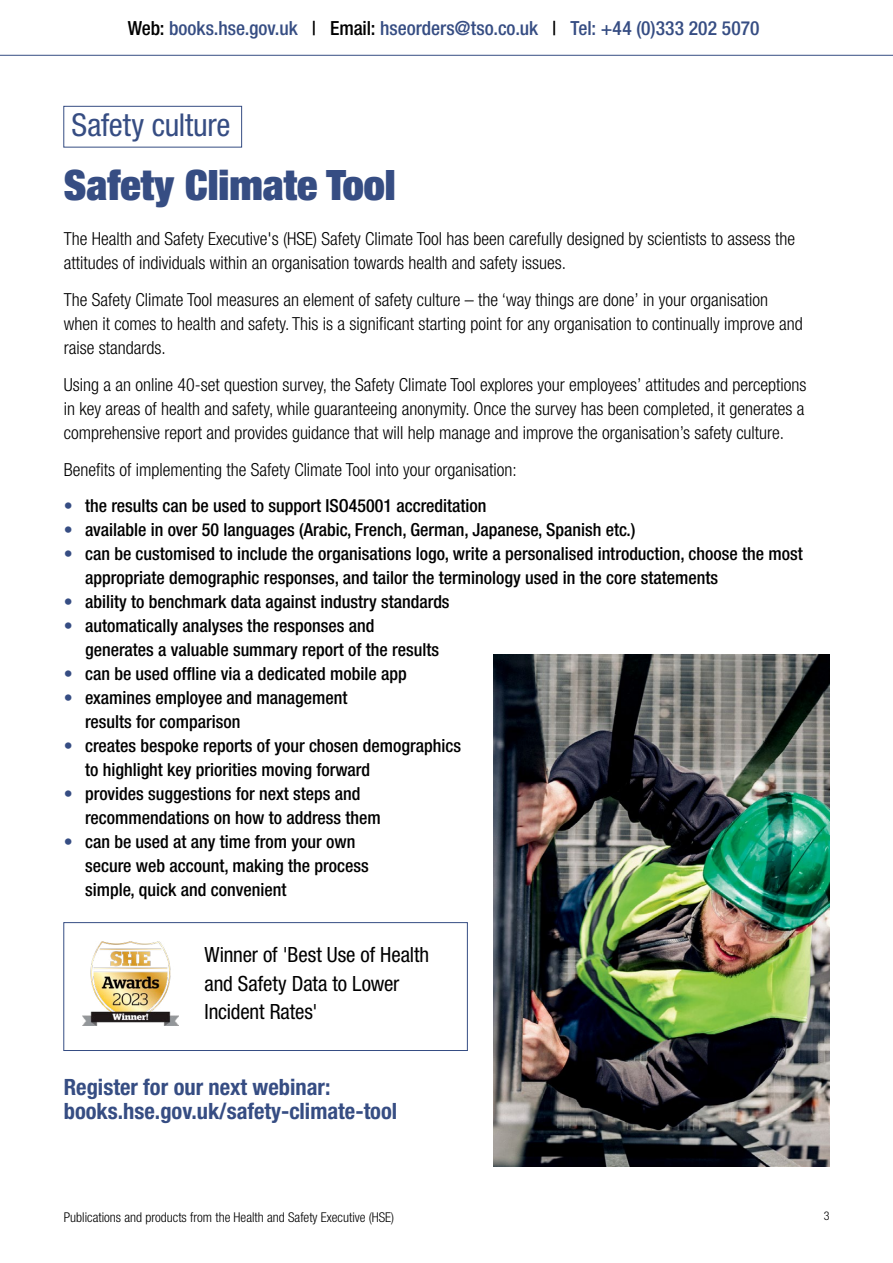
<style>
.page{position:relative;width:893px;height:1263px;background:#fff}
.page>*{position:absolute;margin:0;border:0;box-sizing:border-box;transform-origin:0 0}
.t1{font:900 condensed 42px "Helvetica Neue LT Std";color:#364d83}
.t2{font:condensed 31.5px "Helvetica Neue LT Std";letter-spacing:-.005em;color:#364d83}
.t3{font:700 condensed 22.5px/24px "Helvetica Neue LT Std";color:#364d83}
.t4{font:condensed 21px/28.5px "Helvetica Neue LT Std";letter-spacing:-.005em;color:#000}
.t5{font:500 condensed 19.5px "Helvetica Neue LT Std";letter-spacing:-.005em;color:#364d83}
.t6{font:500 condensed 18px/24px "Helvetica Neue LT Std";color:#000}
.t7{font:300 condensed 18px/24px "Helvetica Neue LT Std";color:#000}
.t8{font:300 condensed 13.5px "Helvetica Neue LT Std";color:#000}
.t9{font:300 condensed 12px "Helvetica Neue LT Std";color:#000}
.s1{color:#000}
.s2{color:#364d83}
</style>
<div class="page">
<hr style="left:0;top:55px;width:893px;height:1px;background:#364d83">
<img style="left:493px;top:655px;width:336px;height:511px">
<div style="left:63px;top:106px;width:179px;height:41px;border:1px solid #364d83"></div>
<div style="left:63px;top:922px;width:405px;height:129px;border:1px solid #364d83"></div>
<img style="left:83px;top:941px;width:95px;height:85px">
<p class="t5" style="left:128px;top:16px;width:633px"><span class="s1">Web:</span> books.hse.gov.uk <span class="s1">| Email:</span> hseorders@tso.co.uk <span class="s1">|</span> Tel: +44 (0)333 202 5070</p>
<h2 class="t2" style="left:71px;top:106px;width:161px">Safety culture</h2>
<h1 class="t1" style="left:64px;top:158px;width:334px">Safety Climate Tool</h1>
<p class="t7" style="left:64px;top:227px;width:733px">The Health and Safety Executive's (HSE) Safety Climate Tool has been carefully designed by scientists to assess the attitudes of individuals within an organisation towards health and safety issues.</p>
<p class="t7" style="left:64px;top:288px;width:741px">The Safety Climate Tool measures an element of safety culture – the ‘way things are done’ in your organisation when it comes to health and safety. This is a significant starting point for any organisation to continually improve and raise standards.</p>
<p class="t7" style="left:64px;top:372px;width:744px;text-align:justify">Using a an online 40-set question survey, the Safety Climate Tool explores your employees’ attitudes and perceptions in key areas of health and safety, while guaranteeing anonymity. Once the survey has been completed, it generates a comprehensive report and provides guidance that will help manage and improve the organisation’s safety culture.</p>
<p class="t7" style="left:64px;top:457px;width:455px">Benefits of implementing the Safety Climate Tool into your organisation:</p>
<p class="t6" style="left:64px;top:494px;width:424px"><span class="s2">•</span> the results can be used to support ISO45001 accreditation</p>
<p class="t6" style="left:64px;top:518px;width:573px"><span class="s2">•</span> available in over 50 languages (Arabic, French, German, Japanese, Spanish etc.)</p>
<p class="t6" style="left:85px;top:542px;width:719px;text-indent:-21px"><span class="s2">•</span> can be customised to include the organisations logo, write a personalised introduction, choose the most appropriate demographic responses, and tailor the terminology used in the core statements</p>
<p class="t6" style="left:64px;top:590px;width:387px"><span class="s2">•</span> ability to benchmark data against industry standards</p>
<p class="t6" style="left:85px;top:614px;width:355px;text-indent:-21px"><span class="s2">•</span> automatically analyses the responses and generates a valuable summary report of the results</p>
<p class="t6" style="left:64px;top:662px;width:345px"><span class="s2">•</span> can be used offline via a dedicated mobile app</p>
<p class="t6" style="left:85px;top:686px;width:264px;text-indent:-21px"><span class="s2">•</span> examines employee and management results for comparison</p>
<p class="t6" style="left:85px;top:734px;width:378px;text-indent:-21px"><span class="s2">•</span> creates bespoke reports of your chosen demographics to highlight key priorities moving forward</p>
<p class="t6" style="left:85px;top:782px;width:297px;text-indent:-21px"><span class="s2">•</span> provides suggestions for next steps and recommendations on how to address them</p>
<p class="t6" style="left:85px;top:830px;width:285px;text-indent:-21px"><span class="s2">•</span> can be used at any time from your own secure web account, making the process simple, quick and convenient</p>
<p class="t4" style="left:204px;top:940px;width:226px">Winner of 'Best Use of Health and Safety Data to Lower<br>Incident Rates'</p>
<p class="t3" style="left:64px;top:1074px;width:335px">Register for our next webinar: books.hse.gov.uk/safety-climate-tool</p>
<p class="t8" style="left:64px;top:1209px;width:332px">Publications and products from the Health and Safety Executive (HSE)</p>
<p class="t9" style="left:824px;top:1209px;width:7px">3</p>
</div>
